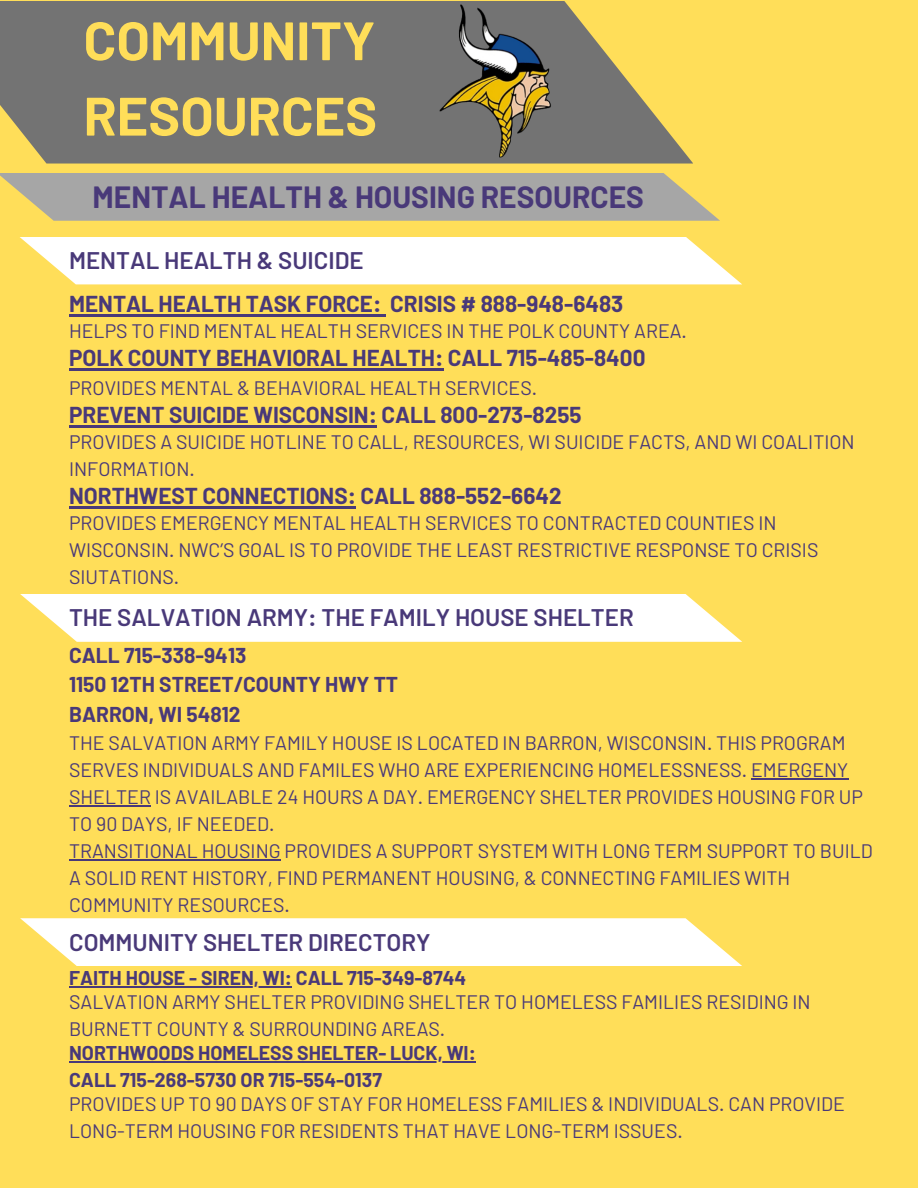
<style>
.page{position:relative;width:918px;height:1188px;background:#ffde59}
.page>*{position:absolute;margin:0;border:0;box-sizing:border-box;transform-origin:0 0}
.t1{font:700 54px/75.3px "Barlow";color:#ffde59}
.t2{font:700 30px "Barlow";color:#493979}
.t3{font:600 24px "Barlow";color:#493979}
.t4{font:700 22.5px "Barlow";color:#493979}
.t5{font:700 21px "Barlow";color:#493979}
.t6{font:19.5px/27px "Barlow";color:#493979}
.t7{font:700 19.5px "Barlow";color:#493979}
</style>
<div class="page">
<svg style="left:0;top:1px;width:693px;height:163px;background:#85816f"></svg>
<svg style="left:20px;top:237px;width:722px;height:47px;background:#fffcf2"></svg>
<svg style="left:449px;top:1062px;width:27px;height:1px"></svg>
<svg style="left:20px;top:594px;width:722px;height:48px;background:#fffcf1"></svg>
<hr style="left:69px;top:315px;width:312px;height:2px;background:#493979">
<hr style="left:69px;top:368px;width:374px;height:2px;background:#493979">
<hr style="left:69px;top:426px;width:308px;height:2px;background:#493979">
<hr style="left:69px;top:506px;width:287px;height:2px;background:#493979">
<hr style="left:751px;top:778px;width:97px;height:2px;background:#493979">
<hr style="left:69px;top:805px;width:82px;height:2px;background:#493979">
<hr style="left:69px;top:859px;width:212px;height:2px;background:#493979">
<svg style="left:20px;top:918px;width:722px;height:48px;background:#fffcf1"></svg>
<hr style="left:69px;top:987px;width:223px;height:1px;background:#493979">
<hr style="left:69px;top:1061px;width:407px;height:1px;background:#493979">
<svg style="left:0;top:173px;width:720px;height:48px;background:#adaa9f"></svg>
<img style="left:426px;top:2px;width:139px;height:161px">
<p class="t1" style="left:84px;top:1px;width:295px">COMMUNITY<br>RESOURCES</p>
<p class="t2" style="left:93px;top:178px;width:553px">MENTAL HEALTH &amp; HOUSING RESOURCES</p>
<p class="t3" style="left:69px;top:245px;width:296px">MENTAL HEALTH &amp; SUICIDE</p>
<p class="t4" style="left:69px;top:290px;width:556px">MENTAL HEALTH TASK FORCE: CRISIS # 888-948-6483</p>
<p class="t6" style="left:69px;top:317px;width:619px">HELPS TO FIND MENTAL HEALTH SERVICES IN THE POLK COUNTY AREA.</p>
<p class="t4" style="left:69px;top:343px;width:578px">POLK COUNTY BEHAVIORAL HEALTH: CALL 715-485-8400</p>
<p class="t6" style="left:69px;top:374px;width:470px">PROVIDES MENTAL &amp; BEHAVIORAL HEALTH SERVICES.</p>
<p class="t4" style="left:69px;top:401px;width:514px">PREVENT SUICIDE WISCONSIN: CALL 800-273-8255</p>
<p class="t6" style="left:69px;top:428px;width:787px">PROVIDES A SUICIDE HOTLINE TO CALL, RESOURCES, WI SUICIDE FACTS, AND WI COALITION<br>INFORMATION.</p>
<p class="t4" style="left:69px;top:481px;width:494px">NORTHWEST CONNECTIONS: CALL 888-552-6642</p>
<p class="t6" style="left:69px;top:509px;width:751px">PROVIDES EMERGENCY MENTAL HEALTH SERVICES TO CONTRACTED COUNTIES IN<br>WISCONSIN. NWC’S GOAL IS TO PROVIDE THE LEAST RESTRICTIVE RESPONSE TO CRISIS<br>SIUTATIONS.</p>
<p class="t3" style="left:69px;top:602px;width:566px">THE SALVATION ARMY: THE FAMILY HOUSE SHELTER</p>
<p class="t5" style="left:69px;top:642px;width:179px">CALL 715-338-9413</p>
<p class="t5" style="left:69px;top:671px;width:331px">1150 12TH STREET/COUNTY HWY TT</p>
<p class="t5" style="left:69px;top:701px;width:173px">BARRON, WI 54812</p>
<p class="t6" style="left:69px;top:729px;width:795px">THE SALVATION ARMY FAMILY HOUSE IS LOCATED IN BARRON, WISCONSIN. THIS PROGRAM SERVES INDIVIDUALS AND FAMILES WHO ARE EXPERIENCING HOMELESSNESS. EMERGENY SHELTER IS AVAILABLE 24 HOURS A DAY. EMERGENCY SHELTER PROVIDES HOUSING FOR UP TO 90 DAYS, IF NEEDED.</p>
<p class="t6" style="left:69px;top:837px;width:805px">TRANSITIONAL HOUSING PROVIDES A SUPPORT SYSTEM WITH LONG TERM SUPPORT TO BUILD<br>A SOLID RENT HISTORY, FIND PERMANENT HOUSING, &amp; CONNECTING FAMILIES WITH<br>COMMUNITY RESOURCES.</p>
<p class="t3" style="left:69px;top:927px;width:363px">COMMUNITY SHELTER DIRECTORY</p>
<p class="t7" style="left:69px;top:966px;width:399px">FAITH HOUSE - SIREN, WI: CALL 715-349-8744</p>
<p class="t6" style="left:69px;top:987px;width:743px">SALVATION ARMY SHELTER PROVIDING SHELTER TO HOMELESS FAMILIES RESIDING IN<br>BURNETT COUNTY &amp; SURROUNDING AREAS.</p>
<p class="t7" style="left:69px;top:1040px;width:408px">NORTHWOODS HOMELESS SHELTER- LUCK, WI:</p>
<p class="t7" style="left:69px;top:1067px;width:314px">CALL 715-268-5730 OR 715-554-0137</p>
<p class="t6" style="left:69px;top:1090px;width:777px">PROVIDES UP TO 90 DAYS OF STAY FOR HOMELESS FAMILIES &amp; INDIVIDUALS. CAN PROVIDE<br>LONG-TERM HOUSING FOR RESIDENTS THAT HAVE LONG-TERM ISSUES.</p>
</div>
